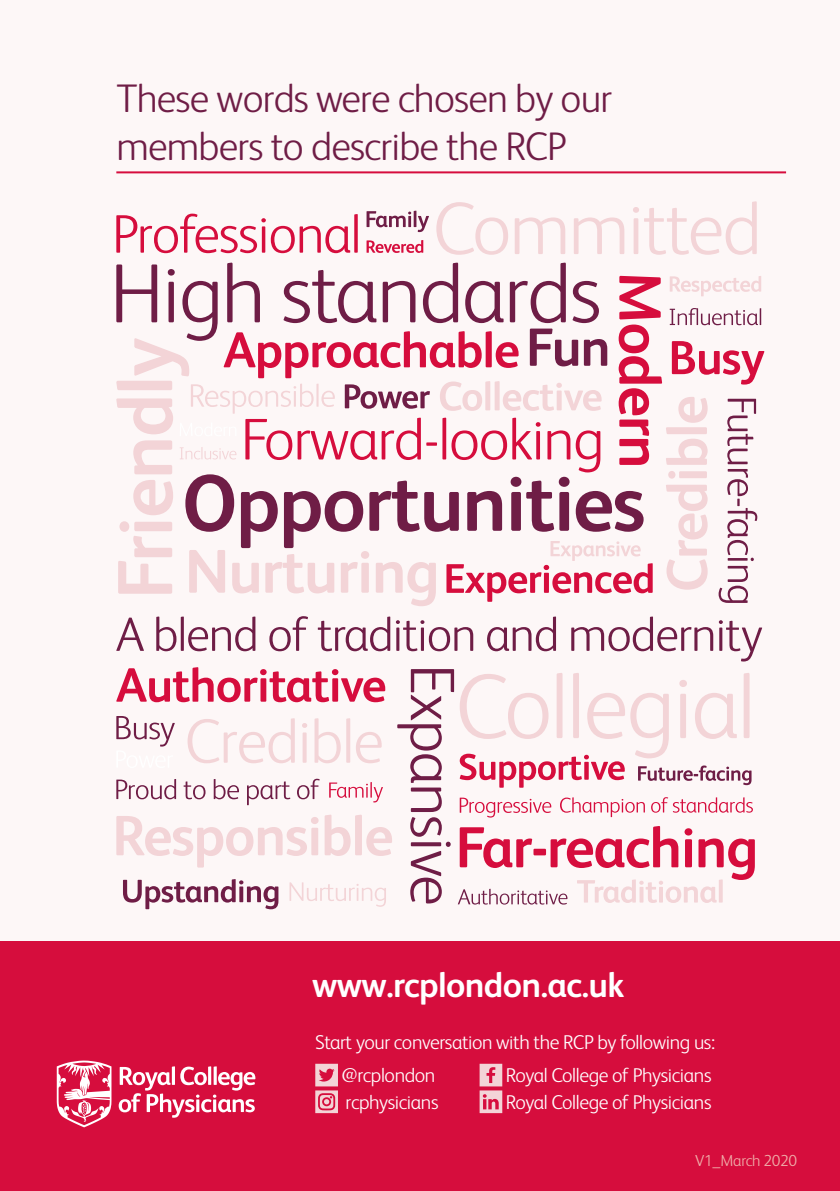
<style>
.page{position:relative;width:840px;height:1191px;background:#fff}
.page>*{position:absolute;margin:0;border:0;box-sizing:border-box;transform-origin:0 0}
.t1{font:300 40px/48px "FS Albert";letter-spacing:-.02em;color:#6f1d46}
.t2{font:700 35.2px "FS Albert";letter-spacing:-.02em;color:#fff}
.t3{font:300 20px/26.6px "FS Albert";letter-spacing:-.02em;color:#fff}
.t4{font:300 16px "FS Albert";letter-spacing:-.02em;color:#efaea9}
.s1{font-style:inherit}
</style>
<div class="page">
<div style="left:0;top:0;width:839px;height:1002px;background:#fdf7f7"></div>
<div style="left:0;top:941px;width:839px;height:250px;background:#d60d3d"></div>
<hr style="left:116px;top:171px;width:669px;height:2px;background:#d60d3d">
<svg style="left:119px;top:1066px;width:136px;height:51px"></svg>
<svg style="left:57px;top:1060px;width:54px;height:67px"></svg>
<svg style="left:436px;top:201px;width:320px;height:54px"></svg>
<svg style="left:116px;top:214px;width:241px;height:39px"></svg>
<svg style="left:366px;top:211px;width:63px;height:21px"></svg>
<svg style="left:366px;top:240px;width:57px;height:13px"></svg>
<svg style="left:116px;top:616px;width:645px;height:45px"></svg>
<svg style="left:116px;top:263px;width:647px;height:343px"></svg>
<svg style="left:116px;top:667px;width:638px;height:242px"></svg>
<svg style="left:315px;top:1063px;width:23px;height:50px"></svg>
<svg style="left:479px;top:1063px;width:23px;height:50px"></svg>
<h1 class="t1" style="left:116px;top:74px;width:497px">These words were chosen by our members to describe the RCP</h1>
<h2 class="t2" style="left:312px;top:965px;width:313px">www.rcplondon.ac.uk</h2>
<p class="t3" style="left:315px;top:1029px;width:401px">Start your conversation with the RCP by following us:</p>
<p class="t3" style="left:341px;top:1062px;width:98px">@rcplondon rcphysicians</p>
<p class="t3" style="left:505px;top:1062px;width:207px">Royal College of Physicians<br>Royal College of Physicians</p>
<p class="t4" style="left:694px;top:1151px;width:103px"><span class="s1">V1_</span>March 2020</p>
</div>
